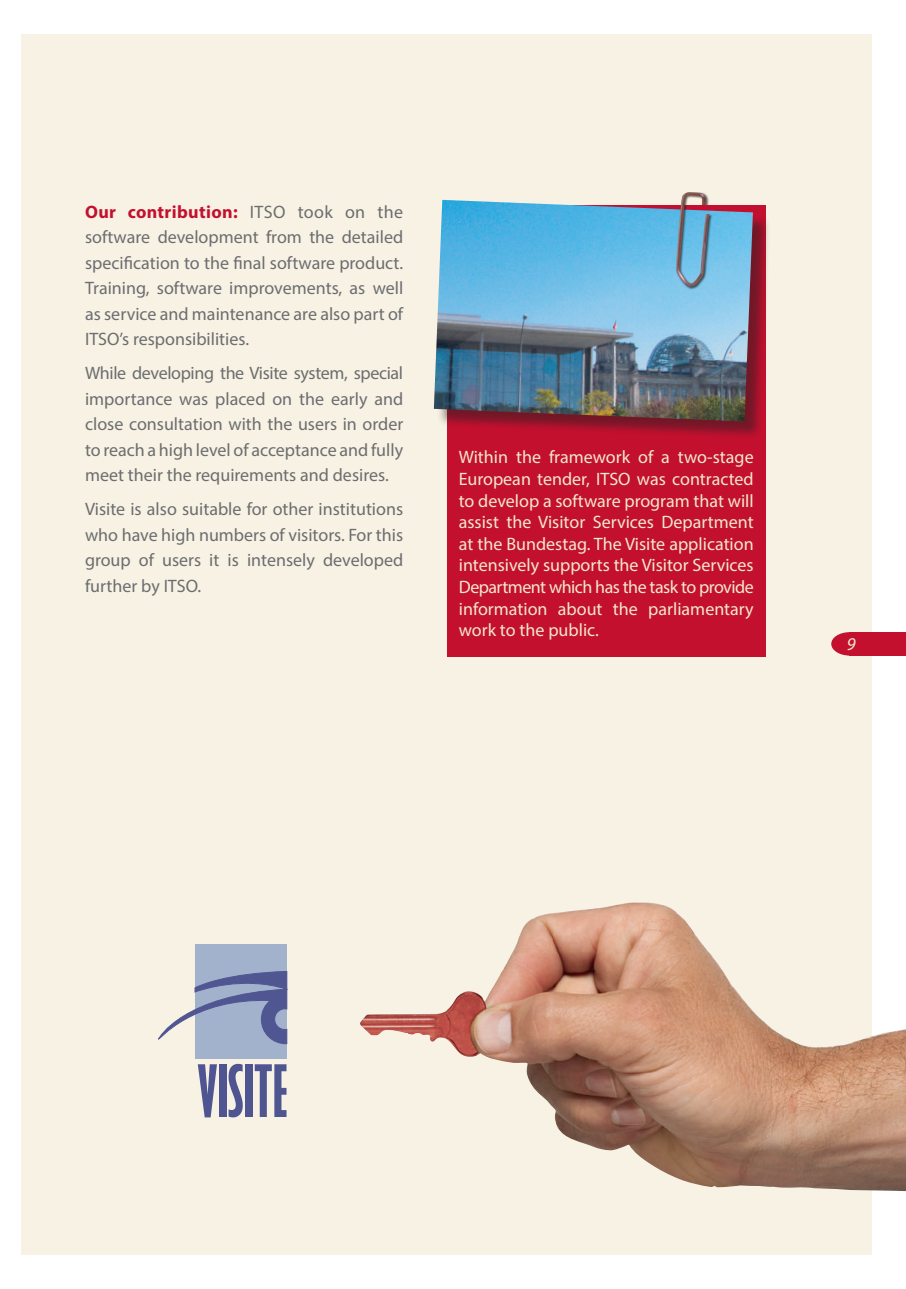
<style>
.page{position:relative;width:906px;height:1289px;background:#fff}
.page>*{position:absolute;margin:0;border:0;box-sizing:border-box;transform-origin:0 0}
.Absatzformat_1{font:18px/25.5px "Myriad Pro";color:#6c6d70;text-align:justify}
.t1{font:18px/21.6px "Myriad Pro";color:#f2e8ca;text-align:justify}
.t2{font:italic 18px "Myriad Pro";color:#f2e8ca}
.s1{font-weight:700;color:#c3102f}
</style>
<div class="page">
<div style="left:21px;top:34px;width:851px;height:1220px;background:#f7f2e3"></div>
<div style="left:831px;top:632px;width:37px;height:23px;background:#c3102f;border-radius:50%"></div>
<div style="left:849px;top:632px;width:57px;height:23px;background:#c3102f"></div>
<div style="left:447px;top:205px;width:318px;height:452px;background:#c3102f"></div>
<div style="left:436px;top:203px;width:335px;height:237px;background:#231f20;opacity:.5"></div>
<img style="left:434px;top:200px;width:319px;height:221px">
<div style="left:675px;top:192px;width:38px;height:97px;background:#231f20;opacity:.75"></div>
<img style="left:676px;top:192px;width:33px;height:95px">
<img style="left:360px;top:902px;width:546px;height:289px">
<hr style="left:697px;top:205px;width:21px;height:4px;background:#c3102f">
<div style="left:195px;top:944px;width:92px;height:114px;background:#a3b2cc"></div>
<svg style="left:158px;top:971px;width:129px;height:72px"></svg>
<svg style="left:198px;top:1064px;width:19px;height:53px"></svg>
<div style="left:219px;top:1064px;width:7px;height:52px;background:#4f5591"></div>
<svg style="left:228px;top:1063px;width:15px;height:54px"></svg>
<div style="left:245px;top:1064px;width:7px;height:52px;background:#4f5591"></div>
<svg style="left:255px;top:1064px;width:31px;height:52px"></svg>
<p class="Absatzformat_1" style="left:85px;top:199px;width:320px"><span class="s1">Our contribution:</span> ITSO took on the software development from the detailed specification to the final software product.<br>Training, software improvements, as well as service and maintenance are also part of ITSO’s responsibilities.</p>
<p class="Absatzformat_1" style="left:85px;top:360px;width:320px">While developing the Visite system, special importance was placed on the early and close consultation with the users in order to reach a high level of acceptance and fully meet their the requirements and desires.</p>
<p class="Absatzformat_1" style="left:85px;top:496px;width:320px">Visite is also suitable for other institutions who have high numbers of visitors. For this group of users it is intensely developed further by ITSO.</p>
<p class="t1" style="left:459px;top:446px;width:296px">Within the framework of a two-stage European tender, ITSO was contracted to develop a software program that will assist the Visitor Services Department at the Bundestag. The Visite application intensively supports the Visitor Services Department which has the task to provide information about the parliamentary work to the public.</p>
<p class="t2" style="left:846px;top:632px;width:10px">9</p>
</div>
